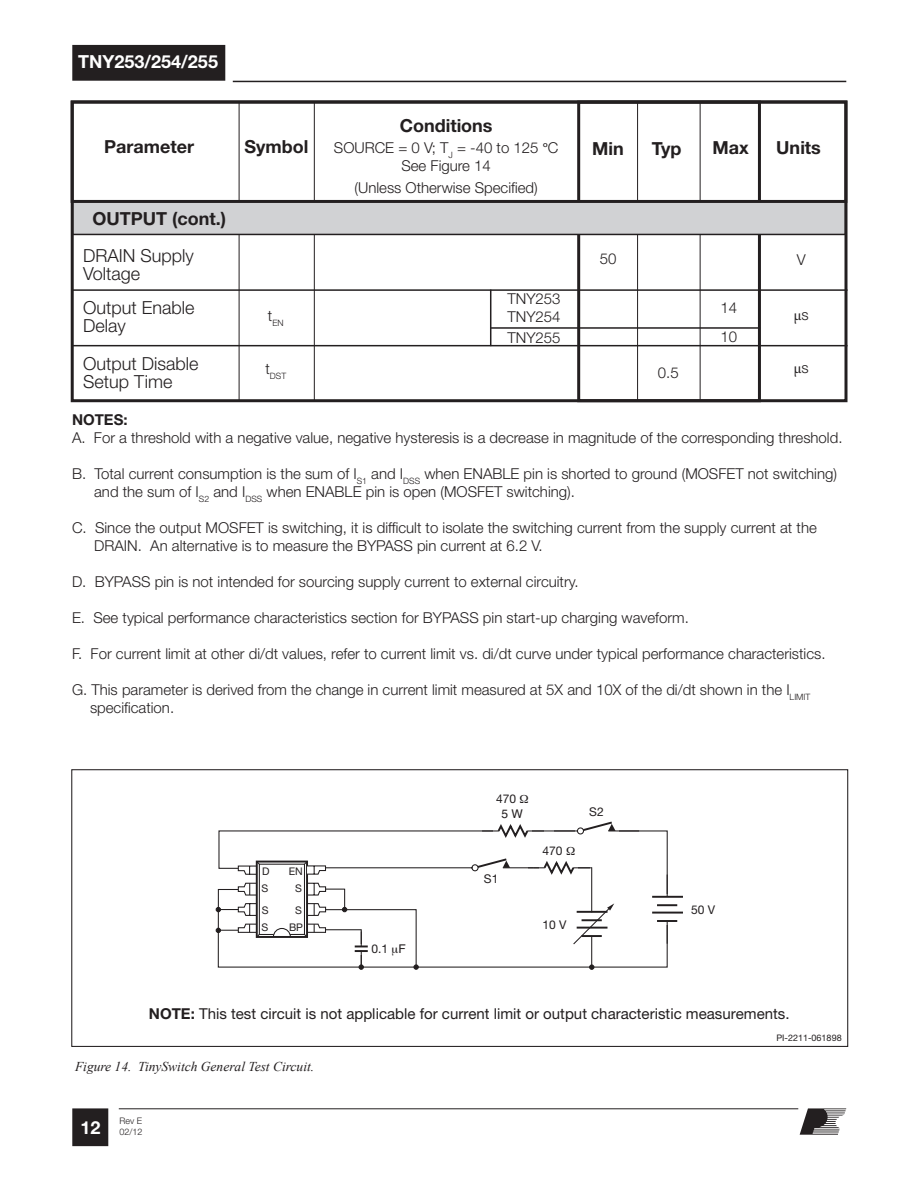
<style>
.page{position:relative;width:918px;height:1188px;background:#fff}
.page>*{position:absolute;margin:0;border:0;box-sizing:border-box;transform-origin:0 0}
.t1{font:300 18px/18px "Helvetica Neue LT Std";color:#231f20}
.t2{font:700 18px "Helvetica Neue LT Std";color:#231f20}
.t3{font:700 18px "Helvetica Neue LT Std";color:#fff}
.t4{font:300 15px/18px "Helvetica Neue LT Std";color:#231f20}
.t5{font:15px "Helvetica Neue LT Std";color:#231f20}
.t6{font:700 15px "Helvetica Neue LT Std";color:#231f20}
.t7{font:15px "Minion Pro";color:#231f20}
.t8{font:italic 13.5px "Times New Roman";color:#231f20}
.t9{font:12px/14.4px "Helvetica Neue LT Std";color:#231f20;text-align:center}
.t10{font:10.5px "Helvetica Neue LT Std";color:#231f20}
.t11{font:9px "Helvetica Neue LT Std";color:#231f20}
.t12{font:300 9px/10.8px "Helvetica Neue LT Std";color:#231f20}
.t13{font:300 8.7px "Helvetica Neue LT Std";color:#231f20}
.s1{font-family:"Minion Pro";font-weight:400}
.s2{font-family:"Helvetica Neue LT Std";font-weight:300}
.s3{font-family:"Helvetica"}
.s4{font-weight:700}
</style>
<div class="page">
<hr style="left:233px;top:81px;width:613px;height:1px;background:#231f20">
<div style="left:73px;top:46px;width:152px;height:34px;background:#231f20"></div>
<div style="left:72px;top:45px;width:153px;height:36px;border:2px solid #231f20"></div>
<div style="left:73px;top:1109px;width:35px;height:36px;background:#231f20"></div>
<div style="left:72px;top:1108px;width:36px;height:38px;border:2px solid #231f20"></div>
<hr style="left:119px;top:1108px;width:679px;height:1px;background:#231f20">
<svg style="left:800px;top:1108px;width:46px;height:27px"></svg>
<svg style="left:218px;top:830px;width:450px;height:138px"></svg>
<div style="left:648px;top:894px;width:39px;height:31px;background:#fff"></div>
<hr style="left:657px;top:904px;width:20px;height:2px;background:#231f20">
<hr style="left:652px;top:896px;width:31px;height:2px;background:#231f20">
<svg style="left:667px;top:922px;width:1px;height:22px"></svg>
<svg style="left:667px;top:875px;width:1px;height:21px"></svg>
<hr style="left:657px;top:920px;width:20px;height:2px;background:#231f20">
<hr style="left:652px;top:912px;width:31px;height:2px;background:#231f20">
<div style="left:575px;top:821px;width:43px;height:16px;background:#fff"></div>
<hr style="left:608px;top:830px;width:31px;height:1px;background:#231f20">
<svg style="left:553px;top:821px;width:63px;height:14px"></svg>
<svg style="left:482px;top:824px;width:62px;height:16px"></svg>
<div style="left:637px;top:102px;width:63px;height:300px;border:1px solid #231f20"></div>
<div style="left:239px;top:102px;width:76px;height:300px;border:1px solid #231f20"></div>
<div style="left:577px;top:101px;width:184px;height:301px;border:3px solid #231f20"></div>
<div style="left:71px;top:100px;width:776px;height:103px;border:3px solid #231f20"></div>
<div style="left:72px;top:202px;width:773px;height:32px;background:#d1d2d4"></div>
<div style="left:72px;top:201px;width:774px;height:34px;border:2px solid #231f20"></div>
<div style="left:71px;top:100px;width:777px;height:302px;border:3px solid #231f20"></div>
<hr style="left:72px;top:345px;width:776px;height:1px;background:#231f20">
<hr style="left:72px;top:289px;width:776px;height:2px;background:#231f20">
<hr style="left:491px;top:327px;width:269px;height:2px;background:#231f20">
<hr style="left:490px;top:290px;width:1px;height:56px;background:#231f20">
<svg style="left:215px;top:847px;width:399px;height:123px"></svg>
<p class="t3" style="left:78px;top:50px;width:141px">TNY253/254/255</p>
<p class="t2" style="left:400px;top:114px;width:94px">Conditions</p>
<p class="t2" style="left:104px;top:136px;width:91px">Parameter</p>
<p class="t2" style="left:245px;top:136px;width:65px">Symbol</p>
<p class="t4" style="left:334px;top:139px;width:226px">SOURCE = 0 V; T<sub>J</sub> = -40 to 125 <span class="s1">°</span>C</p>
<p class="t4" style="left:354px;top:155px;width:185px;line-height:21.6px;text-align:center">See Figure 14<br>(Unless Otherwise Specified)</p>
<p class="t2" style="left:92px;top:207px;width:135px">OUTPUT (cont.)</p>
<p class="t2" style="left:592px;top:137px;width:33px">Min</p>
<p class="t2" style="left:652px;top:137px;width:31px">Typ</p>
<p class="t2" style="left:712px;top:136px;width:38px">Max</p>
<p class="t2" style="left:776px;top:137px;width:46px">Units</p>
<p class="t1" style="left:83px;top:246px;width:112px">DRAIN Supply<br>Voltage</p>
<p class="t1" style="left:83px;top:298px;width:113px">Output Enable<br>Delay</p>
<p class="t1" style="left:83px;top:355px;width:117px">Output Disable<br>Setup Time</p>
<p class="t13" style="left:268px;top:318px;width:17px"><sup>t</sup>EN</p>
<p class="t13" style="left:265px;top:371px;width:22px"><sup>t</sup>DST</p>
<p class="t4" style="left:600px;top:249px;width:18px">50</p>
<p class="t4" style="left:507px;top:290px;width:55px">TNY253</p>
<p class="t4" style="left:507px;top:308px;width:55px">TNY254</p>
<p class="t4" style="left:507px;top:328px;width:55px">TNY255</p>
<p class="t4" style="left:721px;top:327px;width:18px">10</p>
<p class="t4" style="left:721px;top:299px;width:18px">14</p>
<p class="t4" style="left:658px;top:363px;width:22px">0.5</p>
<p class="t4" style="left:797px;top:250px;width:10px">V</p>
<p class="t7" style="left:794px;top:305px;width:16px">µ<span class="s2">s</span></p>
<p class="t7" style="left:794px;top:359px;width:16px">µ<span class="s2">s</span></p>
<p class="t6" style="left:72px;top:410px;width:57px">NOTES:</p>
<p class="t4" style="left:72px;top:428px;width:772px">A. For a threshold with a negative value, negative hysteresis is a decrease in magnitude of the corresponding threshold.</p>
<p class="t4" style="left:94px;top:464px;width:744px;text-indent:-22px">B. Total current consumption is the sum of I<sub>S1</sub> and I<sub>DSS</sub> when ENABLE pin is shorted to ground (MOSFET not switching) and the sum of I<sub>S2</sub> and I<sub>DSS</sub> when ENABLE pin is open (MOSFET switching).</p>
<p class="t4" style="left:72px;top:518px;width:746px">C. Since the output MOSFET is switching, it is difficult to isolate the switching current from the supply current at the</p>
<p class="t4" style="left:94px;top:536px;width:450px">DRAIN. An alternative is to measure the BYPASS pin current at 6.2 V.</p>
<p class="t4" style="left:72px;top:572px;width:508px">D. BYPASS pin is not intended for sourcing supply current to external circuitry.</p>
<p class="t4" style="left:72px;top:608px;width:618px">E. See typical performance characteristics section for BYPASS pin start-up charging waveform.</p>
<p class="t4" style="left:72px;top:644px;width:755px">F. For current limit at other di/dt values, refer to current limit vs. di/dt curve under typical performance characteristics.</p>
<p class="t4" style="left:90px;top:680px;width:722px;text-indent:-18px">G. This parameter is derived from the change in current limit measured at 5X and 10X of the di/dt shown in the I<sub>LIMIT </sub>specification.</p>
<p class="t10" style="left:262px;top:865px;width:9px">D</p>
<p class="t10" style="left:289px;top:865px;width:16px">EN</p>
<p class="t10" style="left:262px;top:882px;width:8px">S</p>
<p class="t10" style="left:262px;top:904px;width:8px">S</p>
<p class="t10" style="left:295px;top:882px;width:8px">S</p>
<p class="t10" style="left:295px;top:904px;width:8px">S</p>
<p class="t10" style="left:262px;top:921px;width:8px">S</p>
<p class="t10" style="left:289px;top:921px;width:16px">BP</p>
<p class="t9" style="left:371px;top:942px;width:36px">0.1 <span class="s3">F</span></p>
<p class="t9" style="left:496px;top:792px;width:29px">470<br><span class="s3">5 W</span></p>
<p class="t9" style="left:484px;top:872px;width:16px">S1</p>
<p class="t9" style="left:543px;top:844px;width:22px">470</p>
<p class="t9" style="left:542px;top:917px;width:26px">10 V</p>
<p class="t9" style="left:589px;top:805px;width:16px">S2</p>
<p class="t9" style="left:691px;top:902px;width:26px">50 V</p>
<p class="t5" style="left:149px;top:1005px;width:642px"><span class="s4">NOTE:</span> This test circuit is not applicable for current limit or output characteristic measurements.</p>
<p class="t8" style="left:75px;top:1057px;width:241px">Figure 14. TinySwitch General Test Circuit.</p>
<p class="t3" style="left:80px;top:1117px;width:22px">12</p>
<p class="t12" style="left:120px;top:1115px;width:25px">Rev E<br>02/12</p>
<p class="t11" style="left:776px;top:1033px;width:67px">PI-2211-061898</p>
</div>
